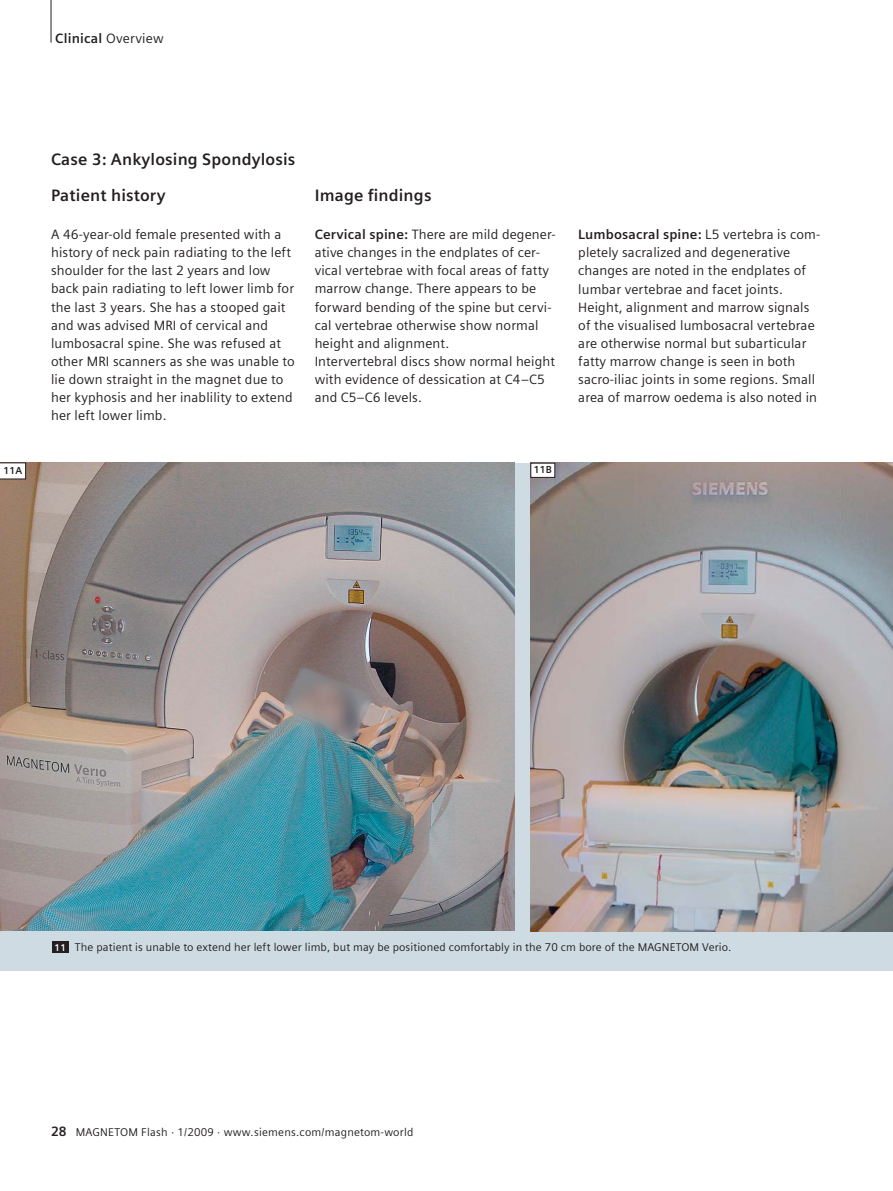
<style>
.page{position:relative;width:893px;height:1191px;background:#fff}
.page>*{position:absolute;margin:0;border:0;box-sizing:border-box;transform-origin:0 0}
.t1{font:700 16.5px/35.7px "Siemens Sans";letter-spacing:.01em;color:#231f20}
.t2{font:13.5px/18px "Siemens Sans";letter-spacing:.01em;color:#231f20}
.t3{font:700 13.5px "Siemens Sans";letter-spacing:.015em;color:#231f20}
.t4{font:11.25px "Siemens Sans";letter-spacing:.01em;color:#231f20}
.t5{font:700 10.2px "Siemens Sans";letter-spacing:.02em;color:#231f20}
.s1{font-weight:400}
.s2{font-weight:700}
.s3{font-weight:700;font-size:9.75px;color:#fff}
.s4{font-weight:700;font-size:13.5px}
</style>
<div class="page">
<hr style="left:51px;top:0;width:1px;height:43px;background:#231f20">
<div style="left:0;top:463px;width:893px;height:507px;background:#cedbe3"></div>
<img style="left:0;top:463px;width:514px;height:467px">
<img style="left:530px;top:463px;width:363px;height:468px">
<div style="left:52px;top:942px;width:16px;height:11px;background:#231f20"></div>
<svg style="left:0;top:462px;width:26px;height:17px"></svg>
<div style="left:531px;top:463px;width:24px;height:14px;background:#fff"></div>
<div style="left:530px;top:463px;width:25px;height:15px;border:1px solid #231f20"></div>
<p class="t3" style="left:55px;top:32px;width:110px">Clinical <span class="s1">Overview</span></p>
<p class="t1" style="left:51px;top:142px;width:246px">Case 3: Ankylosing Spondylosis<br>Patient history</p>
<p class="t2" style="left:51px;top:226px;width:245px">A 46-year-old female presented with a history of neck pain radiating to the left shoulder for the last 2 years and low back pain radiating to left lower limb for the last 3 years. She has a stooped gait and was advised MRI of cervical and lumbosacral spine. She was refused at other MRI scanners as she was unable to lie down straight in the magnet due to her kyphosis and her inablility to extend her left lower limb.</p>
<p class="t1" style="left:315px;top:179px;width:118px">Image findings</p>
<p class="t2" style="left:315px;top:226px;width:243px"><span class="s2">Cervical spine:</span> There are mild degener&shy;ative changes in the endplates of cer&shy;vical vertebrae with focal areas of fatty marrow change. There appears to be forward bending of the spine but cervi&shy;cal vertebrae otherwise show normal height and alignment.<br>Intervertebral discs show normal height with evidence of dessication at C4–C5 and C5–C6 levels.</p>
<p class="t2" style="left:578px;top:226px;width:244px"><span class="s2">Lumbosacral spine:</span> L5 vertebra is com&shy;pletely sacralized and degenerative changes are noted in the endplates of lumbar vertebrae and facet joints.<br>Height, alignment and marrow signals of the visualised lumbosacral vertebrae are otherwise normal but subarticular fatty marrow change is seen in both sacro-iliac joints in some regions. Small area of marrow oedema is also noted in</p>
<p class="t5" style="left:3px;top:466px;width:21px">11A</p>
<p class="t5" style="left:534px;top:465px;width:20px">11B</p>
<p class="t4" style="left:55px;top:942px;width:678px"><span class="s3">11</span> The patient is unable to extend her left lower limb, but may be positioned comfortably in the 70 cm bore of the MAGNETOM Verio.</p>
<p class="t4" style="left:51px;top:1126px;width:364px"><span class="s4">28</span> MAGNETOM Flash · 1/2009 · www.siemens.com/magnetom-world</p>
</div>
